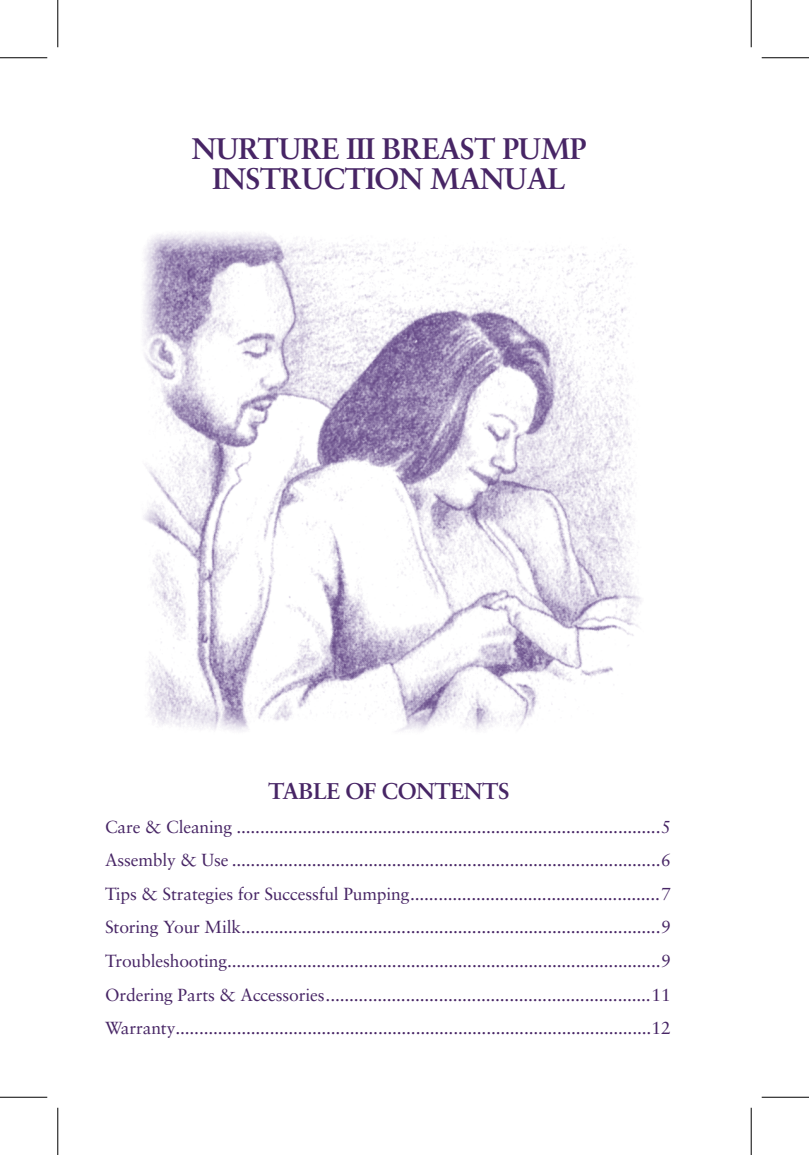
<style>
.page{position:relative;width:809px;height:1155px;background:#fff}
.page>*{position:absolute;margin:0;border:0;box-sizing:border-box;transform-origin:0 0}
.t1{font:700 29.75px/29.8px "Sabon LT Std";letter-spacing:-.025em;color:#472565;text-align:center}
.t2{font:700 22.75px "Sabon LT Std";letter-spacing:-.025em;color:#472565}
.t3{font:17.5px/33.6px "Sabon LT Std";letter-spacing:-.01em;color:#472565;text-align:justify}
</style>
<div class="page">
<img style="left:143px;top:232px;width:498px;height:499px">
<hr style="left:0;top:57px;width:47px;height:1px;background:#000">
<hr style="left:761px;top:57px;width:47px;height:1px;background:#000">
<hr style="left:0;top:1097px;width:47px;height:1px;background:#000">
<hr style="left:761px;top:1097px;width:47px;height:1px;background:#000">
<hr style="left:57px;top:0;width:1px;height:47px;background:#000">
<hr style="left:57px;top:1108px;width:1px;height:47px;background:#000">
<hr style="left:750px;top:0;width:1px;height:47px;background:#000">
<hr style="left:750px;top:1108px;width:1px;height:47px;background:#000">
<p class="t1" style="left:192px;top:134px;width:396px">NURTURE III BREAST PUMP<br>INSTRUCTION MANUAL</p>
<p class="t2" style="left:268px;top:777px;width:243px">TABLE OF CONTENTS</p>
<p class="t3" style="left:105px;top:810px;width:567px">Care &amp; Cleaning ..........................................................................................5<br>Assembly &amp; Use ...........................................................................................6<br>Tips &amp; Strategies for Successful Pumping .....................................................7<br>Storing Your Milk .........................................................................................9<br>Troubleshooting ............................................................................................9<br>Ordering Parts &amp; Accessories .....................................................................11<br>Warranty .....................................................................................................12</p>
</div>
